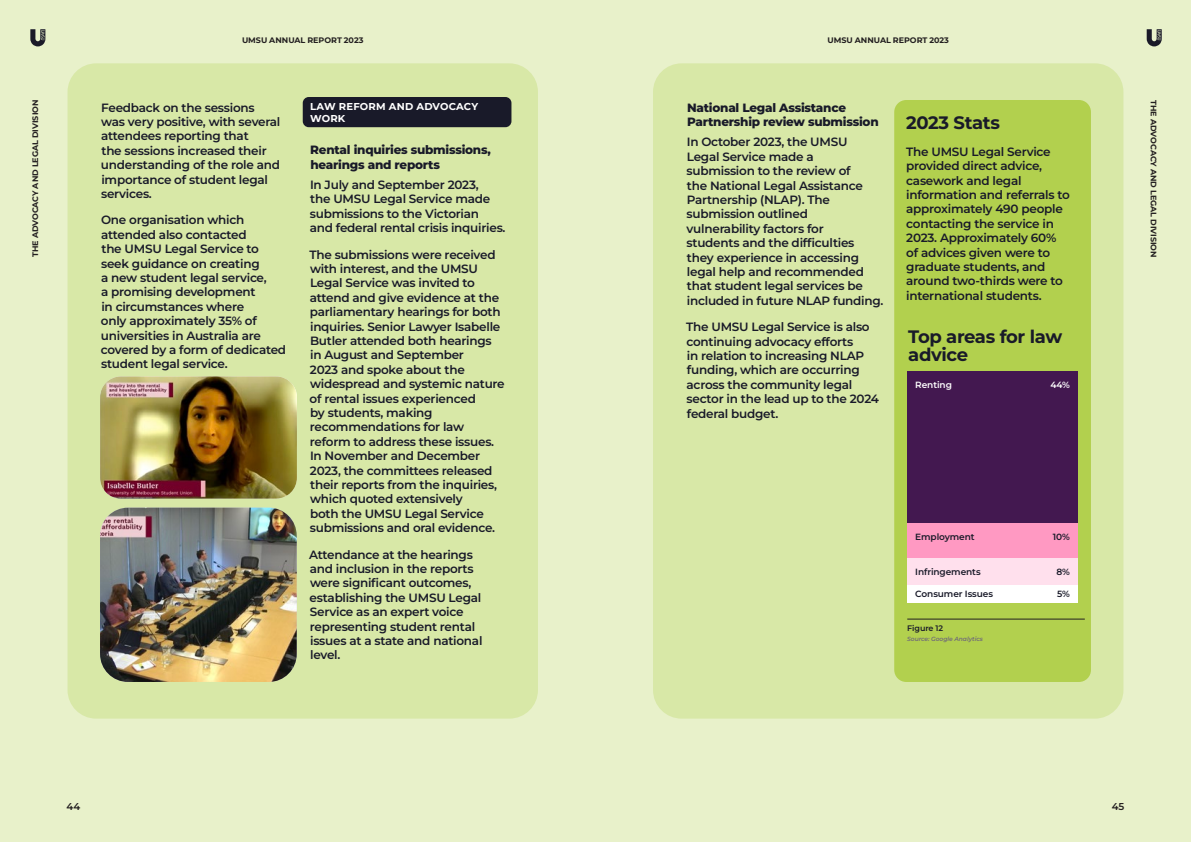
<style>
.page{position:relative;width:1191px;height:842px;background:#fff}
.page>*{position:absolute;margin:0;border:0;box-sizing:border-box;transform-origin:0 0}
.t1{font:700 18px/18px "Montserrat";letter-spacing:-.02em;color:#191a29}
.t2{font:600 12px/14.4px "Montserrat";letter-spacing:-.02em;color:#191a29}
.t3{font:800 12px/14.4px "Montserrat";letter-spacing:-.02em;color:#191a29}
.t4{font:700 10px/12px "Montserrat";letter-spacing:.02em;color:#fff}
.t5{font:600 10px "Montserrat";color:#231f20}
.t6{font:600 9px "Montserrat";letter-spacing:-.01em;color:#191a29}
.t7{font:600 9px "Montserrat";letter-spacing:-.01em;color:#fff}
.t8{font:700 8px "Montserrat";color:#231f20}
.t9{font:600 8px "Montserrat";letter-spacing:-.01em;color:#191a29}
.t10{font:italic 600 6px "Montserrat";letter-spacing:-.01em;color:#716c77}
</style>
<div class="page">
<div style="left:0;top:0;width:595px;height:842px;background:#e8f1ca"></div>
<div style="left:595px;top:0;width:596px;height:842px;background:#e8f1ca"></div>
<div style="left:653px;top:63px;width:470px;height:656px;background:#d8e8a7;border-radius:29px"></div>
<div style="left:68px;top:63px;width:470px;height:656px;background:#d8e8a7;border-radius:29px"></div>
<svg style="left:1146px;top:29px;width:15px;height:17px"></svg>
<svg style="left:30px;top:29px;width:15px;height:17px"></svg>
<div style="left:303px;top:97px;width:208px;height:30px;background:#191a29;border-radius:6px"></div>
<div style="left:894px;top:100px;width:197px;height:582px;background:#b2d04e;border-radius:12px"></div>
<hr style="left:907px;top:619px;width:177px;height:1px;background:#231f20">
<div style="left:907px;top:372px;width:171px;height:151px;background:#431850"></div>
<div style="left:907px;top:523px;width:171px;height:35px;background:#ff99c2"></div>
<div style="left:907px;top:558px;width:171px;height:27px;background:#ffe0ed"></div>
<div style="left:907px;top:585px;width:171px;height:17px;background:#fff"></div>
<img style="left:100px;top:508px;width:197px;height:174px">
<img style="left:100px;top:376px;width:197px;height:123px">
<p class="t8" style="left:242px;top:35px;width:123px">UMSU ANNUAL REPORT 2023</p>
<p class="t8" style="left:827px;top:35px;width:123px">UMSU ANNUAL REPORT 2023</p>
<p class="t8" style="left:30px;top:257px;width:159px;rotate:-90deg">THE ADVOCACY AND LEGAL DIVISION</p>
<p class="t8" style="left:1158px;top:100px;width:159px;rotate:90deg">THE ADVOCACY AND LEGAL DIVISION</p>
<p class="t3" style="left:687px;top:100px;width:193px">National Legal Assistance<br>Partnership review submission</p>
<p class="t2" style="left:686px;top:135px;width:198px">In October 2023, the UMSU<br>Legal Service made a submission to the review of<br>the National Legal Assistance<br>Partnership (NLAP). The submission outlined vulnerability factors for<br>students and the difficulties they experience in accessing legal help and recommended that student legal services be included in future NLAP funding.</p>
<p class="t2" style="left:686px;top:319px;width:194px">The UMSU Legal Service is also continuing advocacy efforts<br>in relation to increasing NLAP funding, which are occurring across the community legal sector in the lead up to the 2024 federal budget.</p>
<p class="t2" style="left:101px;top:100px;width:181px">Feedback on the sessions was very positive, with several attendees reporting that<br>the sessions increased their understanding of the role and importance of student legal services.</p>
<p class="t2" style="left:101px;top:213px;width:187px">One organisation which attended also contacted<br>the UMSU Legal Service to seek guidance on creating<br>a new student legal service,<br>a promising development<br>in circumstances where<br>only approximately 35% of universities in Australia are covered by a form of dedicated student legal service.</p>
<p class="t4" style="left:310px;top:100px;width:169px">LAW REFORM AND ADVOCACY<br>WORK</p>
<p class="t3" style="left:310px;top:142px;width:182px">Rental inquiries submissions, hearings and reports</p>
<p class="t2" style="left:310px;top:177px;width:197px">In July and September 2023,<br>the UMSU Legal Service made submissions to the Victorian<br>and federal rental crisis inquiries.</p>
<p class="t2" style="left:309px;top:247px;width:197px">The submissions were received with interest, and the UMSU<br>Legal Service was invited to attend and give evidence at the parliamentary hearings for both inquiries. Senior Lawyer Isabelle<br>Butler attended both hearings in August and September<br>2023 and spoke about the widespread and systemic nature of rental issues experienced<br>by students, making recommendations for law reform to address these issues.<br>In November and December<br>2023, the committees released their reports from the inquiries, which quoted extensively<br>both the UMSU Legal Service submissions and oral evidence.</p>
<p class="t2" style="left:309px;top:547px;width:175px">Attendance at the hearings and inclusion in the reports were significant outcomes, establishing the UMSU Legal<br>Service as an expert voice representing student rental issues at a state and national level.</p>
<h1 class="t1" style="left:906px;top:114px;width:95px">2023 Stats</h1>
<p class="t2" style="left:906px;top:144px;width:165px">The UMSU Legal Service provided direct advice, casework and legal information and referrals to approximately 490 people contacting the service in<br>2023. Approximately 60% of advices given were to graduate students, and around two-thirds were to international students.</p>
<h1 class="t1" style="left:908px;top:327px;width:155px">Top areas for law advice</h1>
<p class="t7" style="left:915px;top:379px;width:38px">Renting</p>
<p class="t7" style="left:1050px;top:379px;width:21px">44%</p>
<p class="t6" style="left:915px;top:531px;width:61px">Employment</p>
<p class="t6" style="left:1053px;top:531px;width:19px">10%</p>
<p class="t6" style="left:915px;top:565px;width:67px">Infringements</p>
<p class="t6" style="left:1056px;top:565px;width:15px">8%</p>
<p class="t6" style="left:915px;top:588px;width:79px">Consumer Issues</p>
<p class="t6" style="left:1057px;top:588px;width:14px">5%</p>
<p class="t9" style="left:907px;top:623px;width:37px">Figure 12</p>
<p class="t10" style="left:907px;top:635px;width:77px">Source: Google Analytics</p>
<p class="t5" style="left:67px;top:800px;width:15px">44</p>
<p class="t5" style="left:1111px;top:800px;width:14px">45</p>
</div>
